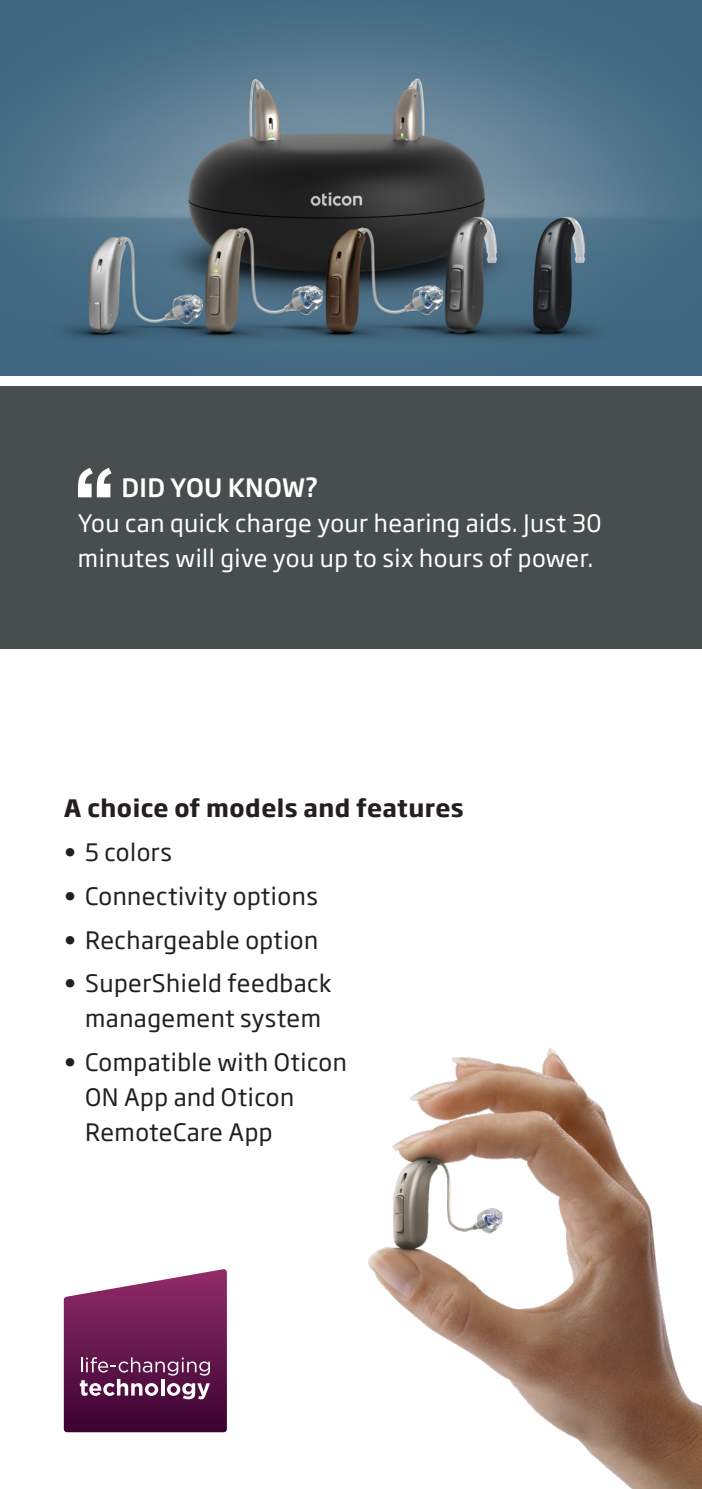
<style>
.page{position:relative;width:702px;height:1489px;background:#fff}
.page>*{position:absolute;margin:0;border:0;box-sizing:border-box;transform-origin:0 0}
.Did_you_know{font:500 25px "Soho Gothic Pro";letter-spacing:.015em;color:#fff}
.t1{font:23.75px/35px "Soho Gothic Pro";letter-spacing:.02em;color:#231f20;text-align:center}
.Oti_body_9_5_14{font:23.75px/35px "Soho Gothic Pro";letter-spacing:.02em;color:#fff}
.Oti_body_9_5_14-2{font:700 23.75px "Soho Gothic Pro";letter-spacing:.02em;color:#231f20}
</style>
<div class="page">
<div style="left:0;top:386px;width:702px;height:262px;background:#484d4e"></div>
<img style="left:0;top:0;width:702px;height:376px">
<img style="left:369px;top:1048px;width:333px;height:440px">
<svg style="left:64px;top:1269px;width:163px;height:162px;background:#793663"></svg>
<svg style="left:78px;top:468px;width:33px;height:29px"></svg>
<p class="Did_you_know" style="left:121px;top:468px;width:198px">DID YOU KNOW?</p>
<p class="Oti_body_9_5_14" style="left:78px;top:505px;width:525px">You can quick charge your hearing aids. Just 30 minutes will give you up to six hours of power.</p>
<p class="Oti_body_9_5_14-2" style="left:64px;top:789px;width:401px">A choice of models and features</p>
<p class="t1" style="left:64px;top:833px;width:109px">• 5 colors</p>
<p class="t1" style="left:64px;top:877px;width:255px">• Connectivity options</p>
<p class="t1" style="left:64px;top:921px;width:256px">• Rechargeable option</p>
<p class="t1" style="left:64px;top:964px;width:269px">• SuperShield feedback management system</p>
<p class="t1" style="left:85px;top:1043px;width:263px;text-align:left;text-indent:-21px">• Compatible with Oticon<br>ON App and Oticon<br>RemoteCare App</p>
</div>
